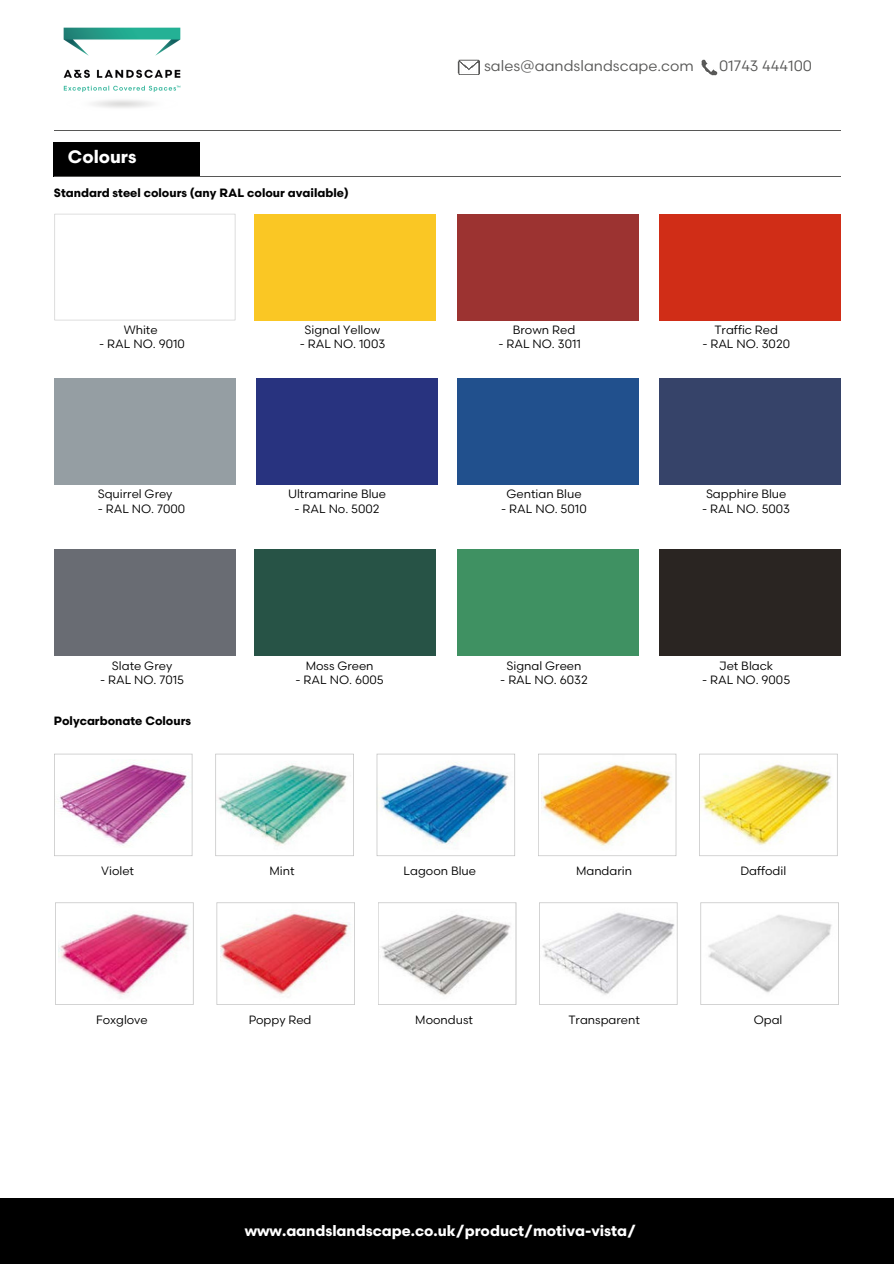
<style>
.page{position:relative;width:894px;height:1264px;background:#fff}
.page>*{position:absolute;margin:0;border:0;box-sizing:border-box;transform-origin:0 0}
.t1{font:700 18px "Scandia";color:#fff}
.t2{font:700 15px "Scandia";color:#fff}
.t3{font:15px "Scandia";color:#575756}
.t4{font:12px "Scandia";color:#000}
.t5{font:700 12px "Scandia";color:#000}
</style>
<div class="page">
<div style="left:54px;top:378px;width:182px;height:107px;background:#959ea3"></div>
<div style="left:54px;top:549px;width:182px;height:107px;background:#696c73"></div>
<svg style="left:54px;top:214px;width:181px;height:106px"></svg>
<div style="left:255px;top:214px;width:181px;height:107px;background:#fac724"></div>
<div style="left:255px;top:549px;width:181px;height:107px;background:#275346"></div>
<div style="left:256px;top:378px;width:181px;height:107px;background:#28337f"></div>
<div style="left:457px;top:214px;width:181px;height:107px;background:#9c3331"></div>
<div style="left:457px;top:378px;width:181px;height:107px;background:#21508d"></div>
<div style="left:457px;top:549px;width:181px;height:107px;background:#3f9162"></div>
<div style="left:0;top:1198px;width:893px;height:65px;background:#000"></div>
<div style="left:54px;top:142px;width:146px;height:34px;background:#000"></div>
<hr style="left:54px;top:176px;width:786px;height:1px;background:#575756">
<hr style="left:54px;top:130px;width:786px;height:1px;background:#575756">
<div style="left:659px;top:214px;width:181px;height:107px;background:#d02d17"></div>
<div style="left:659px;top:378px;width:181px;height:107px;background:#364369"></div>
<div style="left:659px;top:549px;width:181px;height:107px;background:#2a2522"></div>
<img style="left:457px;top:60px;width:22px;height:15px">
<img style="left:701px;top:60px;width:16px;height:16px">
<img style="left:63px;top:27px;width:118px;height:81px">
<svg style="left:700px;top:902px;width:138px;height:102px"></svg>
<svg style="left:539px;top:902px;width:138px;height:102px"></svg>
<svg style="left:378px;top:902px;width:138px;height:102px"></svg>
<svg style="left:216px;top:902px;width:139px;height:102px"></svg>
<svg style="left:55px;top:902px;width:139px;height:102px"></svg>
<svg style="left:699px;top:753px;width:138px;height:103px"></svg>
<svg style="left:538px;top:753px;width:138px;height:103px"></svg>
<svg style="left:376px;top:753px;width:139px;height:103px"></svg>
<svg style="left:215px;top:753px;width:138px;height:103px"></svg>
<svg style="left:54px;top:753px;width:138px;height:103px"></svg>
<p class="t1" style="left:68px;top:146px;width:70px">Colours</p>
<p class="t5" style="left:54px;top:186px;width:296px">Standard steel colours (any RAL colour available)</p>
<p class="t4" style="left:124px;top:323px;width:36px">White</p>
<h1 class="t4" style="left:99px;top:337px;width:87px">- RAL NO. 9010</h1>
<h3 class="t4" style="left:98px;top:487px;width:76px">Squirrel Grey</h3>
<p class="t4" style="left:98px;top:501px;width:89px">- RAL NO. 7000</p>
<p class="t4" style="left:304px;top:323px;width:77px">Signal Yellow</p>
<p class="t4" style="left:300px;top:337px;width:87px">- RAL NO. 1003</p>
<p class="t4" style="left:288px;top:487px;width:99px">Ultramarine Blue</p>
<p class="t4" style="left:294px;top:501px;width:86px">- RAL No. 5002</p>
<p class="t3" style="left:484px;top:57px;width:211px">sales@aandslandscape.com</p>
<p class="t3" style="left:718px;top:57px;width:95px">01743 444100</p>
<p class="t4" style="left:512px;top:323px;width:64px">Brown Red</p>
<p class="t4" style="left:498px;top:337px;width:84px">- RAL NO. 3011</p>
<p class="t4" style="left:506px;top:487px;width:77px">Gentian Blue</p>
<p class="t4" style="left:501px;top:501px;width:87px">- RAL NO. 5010</p>
<p class="t4" style="left:714px;top:323px;width:65px">Traffic Red</p>
<p class="t4" style="left:702px;top:337px;width:89px">- RAL NO. 3020</p>
<p class="t4" style="left:705px;top:487px;width:82px">Sapphire Blue</p>
<p class="t4" style="left:702px;top:501px;width:89px">- RAL NO. 5003</p>
<p class="t4" style="left:112px;top:658px;width:62px">Slate Grey</p>
<p class="t4" style="left:100px;top:672px;width:86px">- RAL NO. 7015</p>
<h4 class="t5" style="left:54px;top:714px;width:139px">Polycarbonate Colours</h4>
<p class="t4" style="left:101px;top:864px;width:34px">Violet</p>
<p class="t4" style="left:305px;top:658px;width:69px">Moss Green</p>
<p class="t4" style="left:295px;top:672px;width:89px">- RAL NO. 6005</p>
<p class="t4" style="left:506px;top:658px;width:76px">Signal Green</p>
<p class="t4" style="left:500px;top:672px;width:89px">- RAL NO. 6032</p>
<p class="t4" style="left:719px;top:658px;width:56px">Jet Black</p>
<p class="t4" style="left:702px;top:672px;width:89px">- RAL NO. 9005</p>
<p class="t4" style="left:269px;top:864px;width:27px">Mint</p>
<p class="t4" style="left:403px;top:864px;width:74px">Lagoon Blue</p>
<p class="t4" style="left:576px;top:864px;width:57px">Mandarin</p>
<p class="t4" style="left:740px;top:864px;width:47px">Daffodil</p>
<h4 class="t4" style="left:96px;top:1012px;width:53px">Foxglove</h4>
<p class="t4" style="left:249px;top:1012px;width:64px">Poppy Red</p>
<p class="t4" style="left:415px;top:1012px;width:59px">Moondust</p>
<p class="t4" style="left:568px;top:1012px;width:73px">Transparent</p>
<p class="t4" style="left:753px;top:1012px;width:30px">Opal</p>
<p class="t2" style="left:245px;top:1222px;width:393px">www.aandslandscape.co.uk/product/motiva-vista/</p>
</div>
